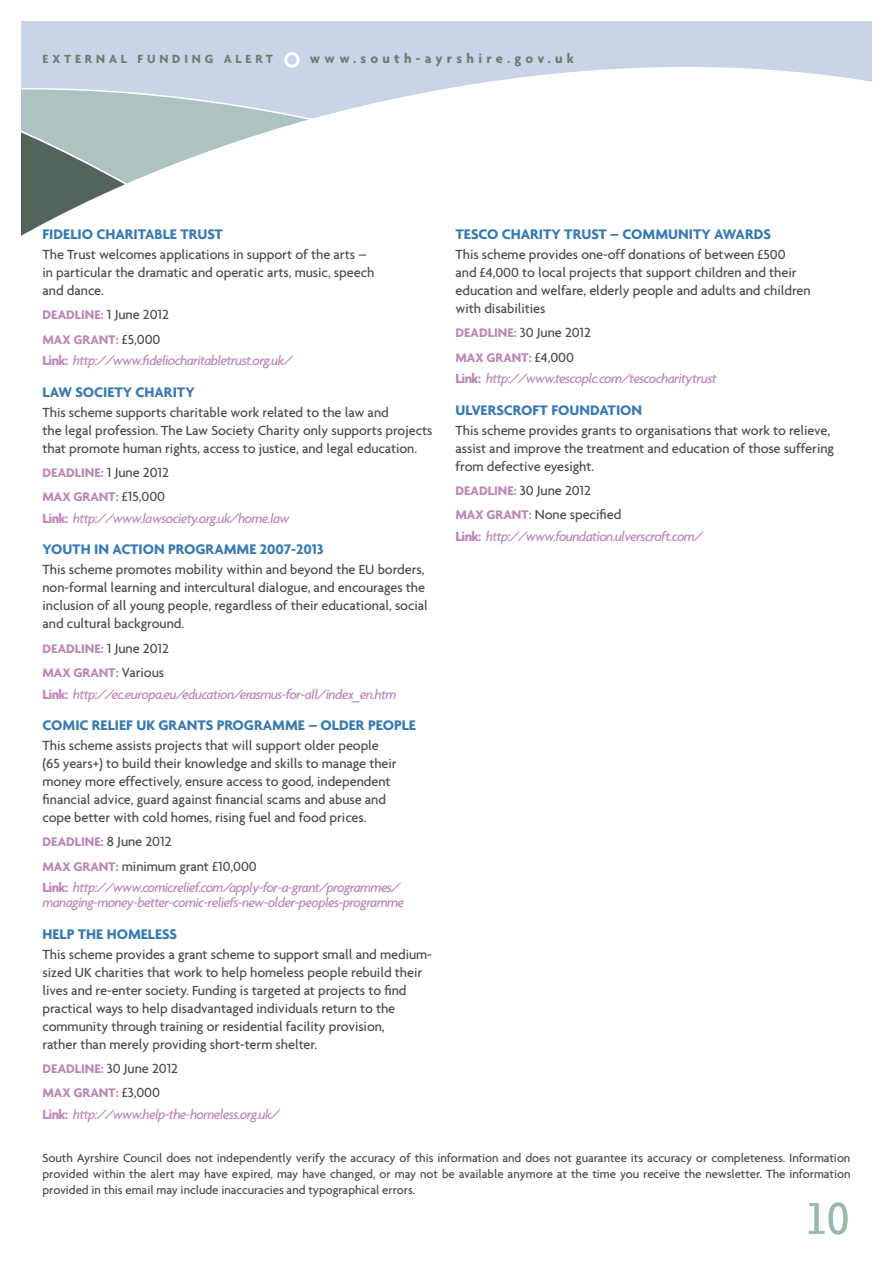
<style>
.page{position:relative;width:893px;height:1263px;background:#fff}
.page>*{position:absolute;margin:0;border:0;box-sizing:border-box;transform-origin:0 0}
.t1{font:54px "Bailey Sans ITC";color:#9ab9aa}
.t2{font:700 15px "Agenda";color:#387ab0}
.t3{font:700 15px "Agenda";letter-spacing:.145em;color:#387ab0}
.t4{font:700 15px "Agenda";letter-spacing:.12em;color:#387ab0}
.t5{font:700 15px "Agenda";letter-spacing:.085em;color:#387ab0}
.t6{font:500 14.25px/18px "Agenda";letter-spacing:-.005em;color:#4b4b4d}
.t7{font:italic 500 14.25px/21.3px "Agenda";letter-spacing:-.045em;color:#bc87b6}
.t8{font:700 14.25px "Agenda";letter-spacing:.3em;color:#727b71}
.t9{font:700 13.5px/24.5px "Agenda";letter-spacing:.175em;color:#bc87b6}
.t10{font:500 12.75px/15.8px "Agenda";letter-spacing:-.005em;color:#4b4b4d;text-align:justify}
.t11{font:700 12.75px "Agenda";letter-spacing:.3em;color:#727b71}
.s1{font-weight:500;font-size:14.25px;color:#4b4b4d}
.s2{font-weight:700;font-style:normal}
.s3{font-weight:700;font-style:normal;font-size:13.5px}
.s4{font-style:normal;color:#4b4b4d}
.s5{font-weight:700;font-size:13.5px;color:#bc87b6}
</style>
<div class="page">
<div style="left:21px;top:21px;width:851px;height:62px;background:#cad4e7"></div>
<svg style="left:21px;top:83px;width:285px;height:99px"></svg>
<svg style="left:21px;top:92px;width:109px;height:144px"></svg>
<svg style="left:306px;top:40px;width:566px;height:81px"></svg>
<svg style="left:284px;top:52px;width:15px;height:16px"></svg>
<p class="t11" style="left:43px;top:51px;width:232px">EXTERNAL FUNDING ALERT</p>
<p class="t8" style="left:310px;top:50px;width:266px">WWW.SOUTH-AYRSHIRE.GOV.UK</p>
<p class="t3" style="left:43px;top:225px;width:179px">FIDELIO CHARITABLE TRUST</p>
<p class="t6" style="left:43px;top:245px;width:333px">The Trust welcomes applications in support of the arts – in particular the dramatic and operatic arts, music, speech and dance.</p>
<p class="t9" style="left:43px;top:302px;width:128px">DEADLINE: <span class="s1">1 June 2012<br></span>MAX GRANT: <span class="s1">£5,000</span></p>
<p class="t7" style="left:43px;top:350px;width:251px"><span class="s2">LINK:</span> http://www.fideliocharitabletrust.org.uk/</p>
<p class="t4" style="left:43px;top:383px;width:154px">LAW SOCIETY CHARITY</p>
<p class="t6" style="left:43px;top:403px;width:392px">This scheme supports charitable work related to the law and<br>the legal profession. The Law Society Charity only supports projects that promote human rights, access to justice, and legal education.</p>
<p class="t9" style="left:43px;top:460px;width:128px">DEADLINE: <span class="s1">1 June 2012<br></span>MAX GRANT: <span class="s1">£15,000</span></p>
<p class="t7" style="left:43px;top:507px;width:249px"><span class="s2">LINK:</span> http://www.lawsociety.org.uk/home.law</p>
<p class="t2" style="left:43px;top:540px;width:282px">YOUTH IN ACTION PROGRAMME 2007-2013</p>
<p class="t6" style="left:43px;top:560px;width:387px">This scheme promotes mobility within and beyond the EU borders, non-formal learning and intercultural dialogue, and encourages the inclusion of all young people, regardless of their educational, social and cultural background.</p>
<p class="t9" style="left:43px;top:636px;width:128px">DEADLINE: <span class="s1">1 June 2012<br></span>MAX GRANT: <span class="s1">Various</span></p>
<p class="t7" style="left:43px;top:683px;width:355px"><span class="s2">LINK:</span> http://ec.europa.eu/education/erasmus-for-all/index_en.htm</p>
<p class="t2" style="left:43px;top:716px;width:375px">COMIC RELIEF UK GRANTS PROGRAMME – OLDER PEOPLE</p>
<p class="t6" style="left:43px;top:736px;width:356px">This scheme assists projects that will support older people (65 years+) to build their knowledge and skills to manage their money more effectively, ensure access to good, independent financial advice, guard against financial scams and abuse and cope better with cold homes, rising fuel and food prices.</p>
<p class="t9" style="left:43px;top:829px;width:131px">DEADLINE: <span class="s1">8 June 2012</span></p>
<p class="t7" style="left:43px;top:855px;width:359px"><span class="s3">MAX GRANT:</span> <span class="s4">minimum grant £10,000<br></span><span class="s2">LINK:</span> http://www.comicrelief.com/apply-for-a-grant/programmes/</p>
<p class="t7" style="left:43px;top:891px;width:363px">managing-money-better-comic-reliefs-new-older-peoples-programme</p>
<p class="t5" style="left:43px;top:924px;width:136px">HELP THE HOMELESS</p>
<p class="t6" style="left:43px;top:945px;width:391px">This scheme provides a grant scheme to support small and medium&shy;sized UK charities that work to help homeless people rebuild their lives and re-enter society. Funding is targeted at projects to find practical ways to help disadvantaged individuals return to the community through training or residential facility provision,<br>rather than merely providing short-term shelter.</p>
<p class="t6" style="left:43px;top:1059px;width:137px"><span class="s5">DEADLINE:</span> 30 June 2012</p>
<p class="t9" style="left:43px;top:1080px;width:119px">MAX GRANT: <span class="s1">£3,000</span></p>
<p class="t7" style="left:43px;top:1103px;width:239px"><span class="s2">LINK:</span> http://www.help-the-homeless.org.uk/</p>
<p class="t2" style="left:455px;top:225px;width:317px">TESCO CHARITY TRUST – COMMUN ITY AWARDS</p>
<p class="t6" style="left:455px;top:245px;width:357px">This scheme provides one-off donations of between £500<br>and £4,000 to local projects that support children and their education and welfare, elderly people and adults and children with disabilities</p>
<p class="t6" style="left:455px;top:323px;width:137px"><span class="s5">DEADLINE:</span> 30 June 2012</p>
<p class="t9" style="left:455px;top:345px;width:120px">MAX GRANT: <span class="s1">£4,000</span></p>
<p class="t7" style="left:455px;top:368px;width:263px"><span class="s2">LINK:</span> http://www.tescoplc.com/tescocharitytrust</p>
<p class="t2" style="left:455px;top:401px;width:183px">ULVERSCROFT FOUN DATION</p>
<p class="t6" style="left:455px;top:421px;width:380px">This scheme provides grants to organisations that work to relieve, assist and improve the treatment and education of those suffering from defective eyesight.</p>
<p class="t6" style="left:455px;top:478px;width:167px;line-height:24.5px"><span class="s5">DEADLINE:</span> 30 June 2012<br><span class="s5">MAX GRANT:</span> None specified</p>
<p class="t7" style="left:455px;top:525px;width:249px"><span class="s2">LINK:</span> http://www.foundation.ulverscroft.com/</p>
<p class="t10" style="left:43px;top:1150px;width:809px">South Ayrshire Council does not independently verify the accuracy of this information and does not guarantee its accuracy or completeness. Information provided within the alert may have expired, may have changed, or may not be available anymore at the time you receive the newsletter. The information provided in this email may include inaccuracies and typographical errors.</p>
<h1 class="t1" style="left:804px;top:1189px;width:48px">10</h1>
</div>
